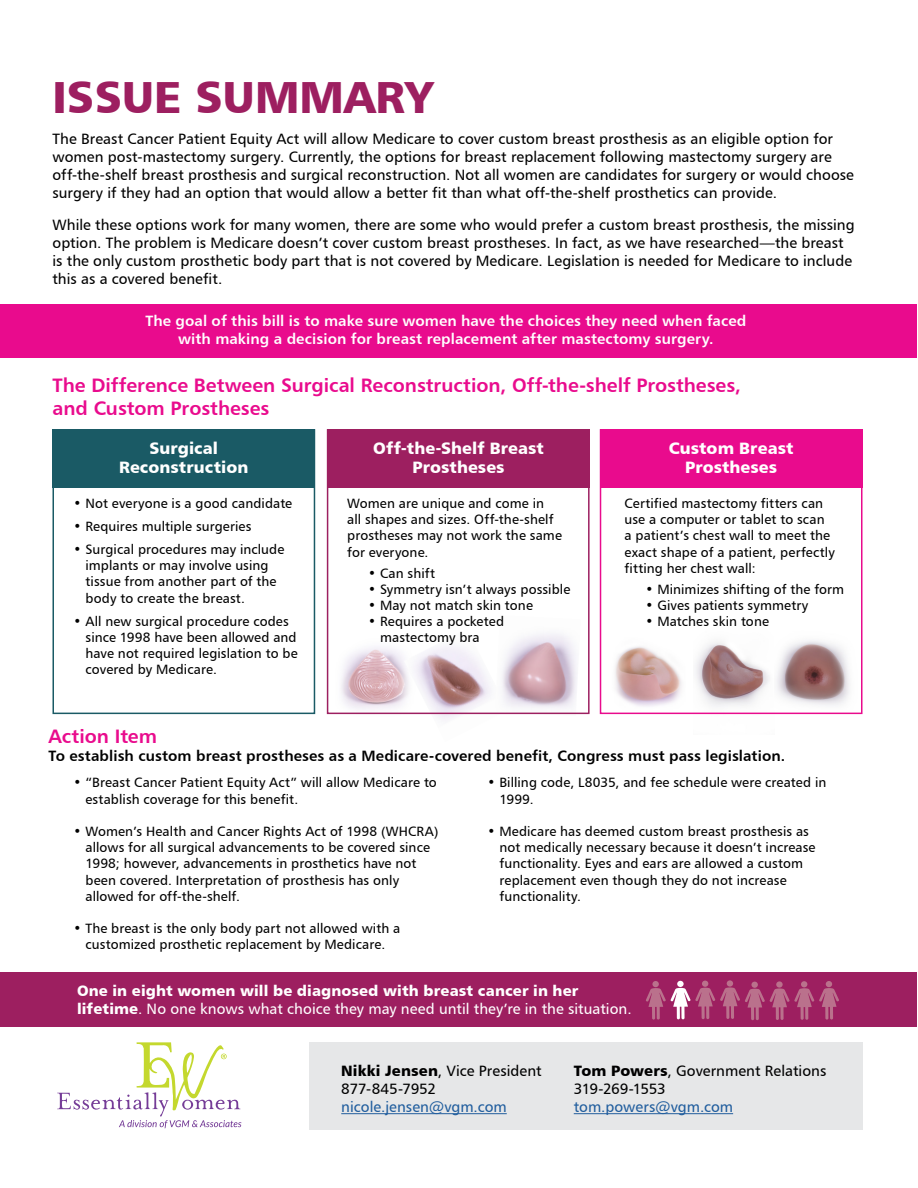
<style>
.page{position:relative;width:918px;height:1188px;background:#fff}
.page>*{position:absolute;margin:0;border:0;box-sizing:border-box;transform-origin:0 0}
.t1{font:45px "Humanist 777 BT Black B";color:#9d1f60}
.t2{font:19.5px/23.4px "Humanist 777 BT Bold B";color:#e90b8d}
.t3{font:16.5px/19.8px "Humanist 777 BT Black B";letter-spacing:.005em;color:#fff;text-align:center}
.t4{font:15px/18px "Humanist 777 BT Roman B";letter-spacing:.005em;color:#000}
.t5{font:15px/18px "Humanist 777 BT Bold B";letter-spacing:.005em;color:#fff;text-align:center}
.t6{font:15px "Humanist 777 BT Bold B";letter-spacing:.005em;color:#000}
.t7{font:15px "Humanist 777 BT Roman B";letter-spacing:.005em;color:#fff}
.t8{font:15px "Humanist 777 BT Black B";letter-spacing:.01em;color:#fff}
.t9{font:15px "Humanist 777 BT Roman B";color:#215e9e}
.t10{font:13.5px/16.2px "Humanist 777 BT Roman B";letter-spacing:.005em;color:#000}
.s1{font-family:"Humanist 777 BT Black B"}
</style>
<div class="page">
<div style="left:0;top:973px;width:916px;height:54px;background:#9d1f60"></div>
<img style="left:693px;top:642px;width:82px;height:73px">
<img style="left:610px;top:646px;width:76px;height:69px">
<img style="left:774px;top:619px;width:89px;height:91px">
<img style="left:335px;top:647px;width:69px;height:68px">
<img style="left:404px;top:646px;width:91px;height:75px">
<img style="left:495px;top:634px;width:86px;height:81px">
<div style="left:327px;top:429px;width:263px;height:285px;border:2px solid #9d1f60"></div>
<div style="left:600px;top:429px;width:262px;height:285px;border:2px solid #e90b8d"></div>
<div style="left:600px;top:429px;width:262px;height:59px;background:#e90b8d"></div>
<div style="left:327px;top:429px;width:263px;height:59px;background:#9d1f60"></div>
<div style="left:52px;top:429px;width:263px;height:285px;border:2px solid #1a5a65"></div>
<div style="left:52px;top:429px;width:263px;height:59px;background:#1a5a65"></div>
<div style="left:309px;top:1042px;width:553px;height:87px;background:#e6e7e8"></div>
<hr style="left:341px;top:1113px;width:166px;height:1px;background:#215e9e">
<svg style="left:57px;top:1042px;width:184px;height:86px"></svg>
<hr style="left:574px;top:1113px;width:159px;height:1px;background:#215e9e">
<svg style="left:646px;top:981px;width:193px;height:39px"></svg>
<div style="left:0;top:304px;width:916px;height:54px;background:#e90b8d"></div>
<h1 class="t1" style="left:52px;top:68px;width:383px">ISSUE SUMMARY</h1>
<p class="t4" style="left:52px;top:130px;width:803px">The Breast Cancer Patient Equity Act will allow Medicare to cover custom breast prosthesis as an eligible option for women post-mastectomy surgery. Currently, the options for breast replacement following mastectomy surgery are off-the-shelf breast prosthesis and surgical reconstruction. Not all women are candidates for surgery or would choose surgery if they had an option that would allow a better fit than what off-the-shelf prosthetics can provide.</p>
<p class="t4" style="left:52px;top:215px;width:804px">While these options work for many women, there are some who would prefer a custom breast prosthesis, the missing option. The problem is Medicare doesn’t cover custom breast prostheses. In fact, as we have researched—the breast is the only custom prosthetic body part that is not covered by Medicare. Legislation is needed for Medicare to include this as a covered benefit.</p>
<p class="t5" style="left:145px;top:312px;width:603px">The goal of this bill is to make sure women have the choices they need when faced with making a decision for breast replacement after mastectomy surgery.</p>
<h2 class="t2" style="left:53px;top:373px;width:690px">The Difference Between Surgical Reconstruction, Off-the-shelf Prostheses, and Custom Prostheses</h2>
<p class="t3" style="left:119px;top:438px;width:131px">Surgical<br>Reconstruction</p>
<p class="t3" style="left:373px;top:438px;width:172px">Off-the-Shelf Breast<br>Prostheses</p>
<p class="t3" style="left:669px;top:438px;width:126px">Custom Breast<br>Prostheses</p>
<p class="t10" style="left:74px;top:495px;width:220px">• Not everyone is a good candidate</p>
<p class="t10" style="left:74px;top:518px;width:179px">• Requires multiple surgeries</p>
<p class="t10" style="left:86px;top:541px;width:200px;text-indent:-12px">• Surgical procedures may include implants or may involve using tissue from another part of the body to create the breast.</p>
<p class="t10" style="left:86px;top:612px;width:214px;text-indent:-12px">• All new surgical procedure codes since 1998 have been allowed and have not required legislation to be covered by Medicare.</p>
<p class="t10" style="left:347px;top:495px;width:216px">Women are unique and come in<br>all shapes and sizes. Off-the-shelf prostheses may not work the same for everyone.</p>
<p class="t10" style="left:368px;top:565px;width:68px">• Can shift</p>
<p class="t10" style="left:368px;top:581px;width:204px">• Symmetry isn’t always possible</p>
<p class="t10" style="left:368px;top:597px;width:166px">• May not match skin tone</p>
<p class="t10" style="left:380px;top:613px;width:125px;text-indent:-12px">• Requires a pocketed mastectomy bra</p>
<p class="t10" style="left:625px;top:495px;width:212px">Certified mastectomy fitters can use a computer or tablet to scan a patient’s chest wall to meet the exact shape of a patient, perfectly fitting her chest wall:</p>
<p class="t10" style="left:646px;top:581px;width:200px">• Minimizes shifting of the form</p>
<p class="t10" style="left:646px;top:597px;width:164px">• Gives patients symmetry</p>
<p class="t10" style="left:646px;top:613px;width:125px">• Matches skin tone</p>
<h2 class="t2" style="left:49px;top:724px;width:110px">Action Item</h2>
<p class="t6" style="left:49px;top:746px;width:738px">To establish custom breast prostheses as a Medicare-covered benefit, Congress must pass legislation.</p>
<p class="t10" style="left:86px;top:774px;width:353px;text-indent:-12px">• “Breast Cancer Patient Equity Act” will allow Medicare to establish coverage for this benefit.</p>
<p class="t10" style="left:86px;top:823px;width:355px;text-indent:-12px">• Women’s Health and Cancer Rights Act of 1998 (WHCRA) allows for all surgical advancements to be covered since 1998; however, advancements in prosthetics have not been covered. Interpretation of prosthesis has only allowed for off-the-shelf.</p>
<p class="t10" style="left:74px;top:920px;width:328px;text-align:center">• The breast is the only body part not allowed with a customized prosthetic replacement by Medicare.</p>
<p class="t10" style="left:500px;top:774px;width:328px;text-indent:-12px">• Billing code, L8035, and fee schedule were created in<br>1999.</p>
<p class="t10" style="left:500px;top:823px;width:318px;text-indent:-12px">• Medicare has deemed custom breast prosthesis as not medically necessary because it doesn’t increase functionality. Eyes and ears are allowed a custom replacement even though they do not increase functionality.</p>
<p class="t8" style="left:77px;top:981px;width:503px">One in eight women will be diagnosed with breast cancer in her</p>
<p class="t7" style="left:77px;top:999px;width:556px"><span class="s1">lifetime</span>. No one knows what choice they may need until they’re in the situation.</p>
<p class="t4" style="left:341px;top:1062px;width:202px"><span class="s1">Nikki Jensen</span>, Vice President<br>877-845-7952</p>
<p class="t9" style="left:341px;top:1098px;width:167px">nicole.jensen@vgm.com</p>
<p class="t4" style="left:574px;top:1062px;width:254px"><span class="s1">Tom Powers</span>, Government Relations<br>319-269-1553</p>
<p class="t9" style="left:574px;top:1098px;width:161px">tom.powers@vgm.com</p>
</div>
